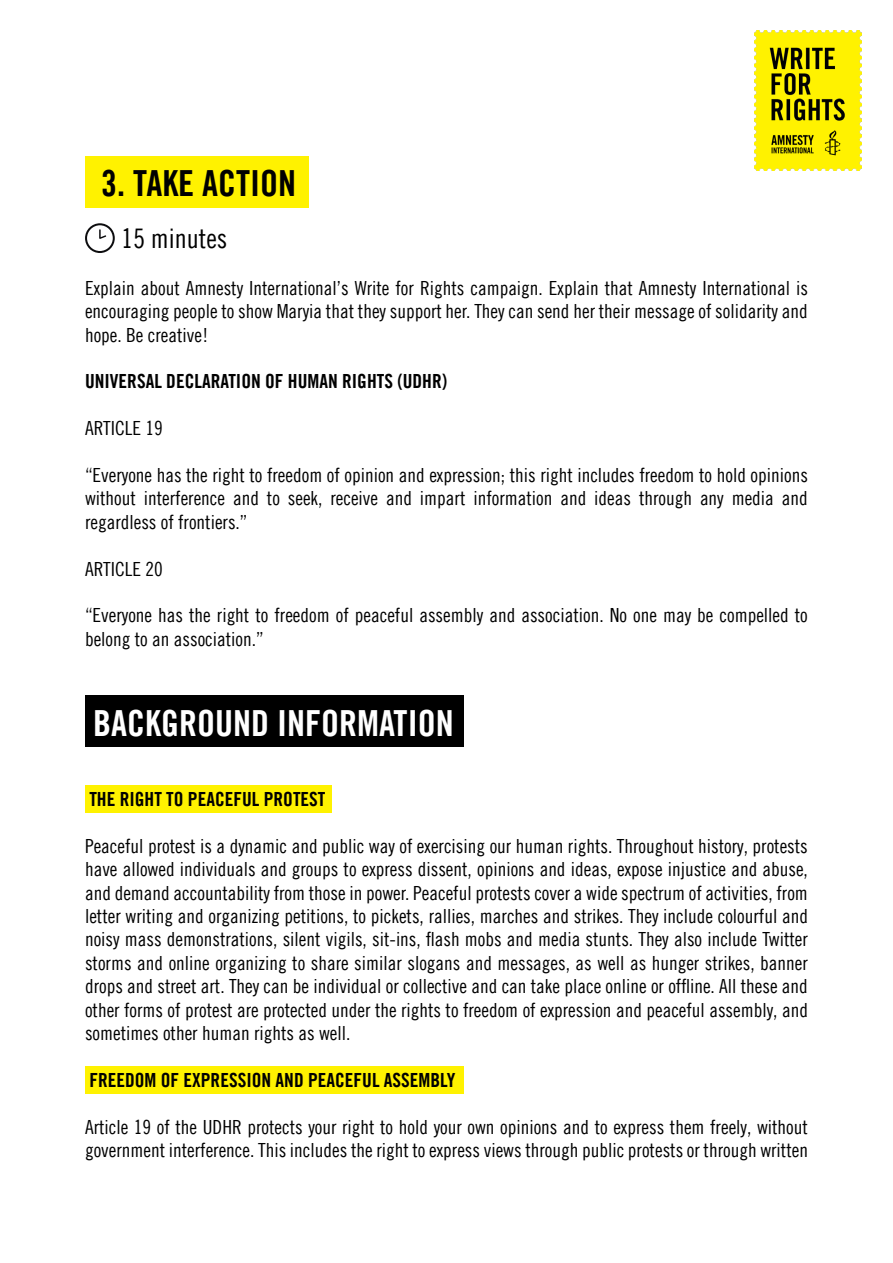
<style>
.page{position:relative;width:893px;height:1263px;background:#fff}
.page>*{position:absolute;margin:0;border:0;box-sizing:border-box;transform-origin:0 0}
.t1{font:36px "Amnesty Trade Gothic Bd Cn 20";color:#fff}
.t2{font:36px "Amnesty Trade Gothic Bd Cn 20";color:#000}
.t3{font:27px "Amnesty Trade Gothic Cn 18";color:#000}
.t4{font:19.5px/23.4px "Amnesty Trade Gothic Cn 18";color:#000;text-align:justify}
.t5{font:19.5px "Amnesty Trade Gothic Bd Cn 20";color:#000}
</style>
<div class="page">
<div style="left:85px;top:1066px;width:378px;height:27px;background:#fff200"></div>
<div style="left:85px;top:785px;width:247px;height:27px;background:#fff200"></div>
<div style="left:85px;top:695px;width:378px;height:52px;background:#000"></div>
<div style="left:85px;top:156px;width:223px;height:52px;background:#fff200"></div>
<svg style="left:85px;top:223px;width:30px;height:30px"></svg>
<img style="left:754px;top:31px;width:108px;height:139px">
<h1 class="t2" style="left:101px;top:161px;width:197px">3. TAKE ACTION</h1>
<h2 class="t3" style="left:121px;top:222px;width:108px">15 minutes</h2>
<p class="t4" style="left:85px;top:276px;width:724px">Explain about Amnesty International’s Write for Rights campaign. Explain that Amnesty International is encouraging people to show Maryia that they support her. They can send her their message of solidarity and hope. Be creative!</p>
<p class="t5" style="left:85px;top:370px;width:364px">UNIVERSAL DECLARATION OF HUMAN RIGHTS (UDHR)</p>
<p class="t4" style="left:85px;top:416px;width:79px">ARTICLE 19</p>
<p class="t4" style="left:85px;top:463px;width:724px">“Everyone has the right to freedom of opinion and expression; this right includes freedom to hold opinions without interference and to seek, receive and impart information and ideas through any media and regardless of frontiers.”</p>
<p class="t4" style="left:85px;top:557px;width:79px">ARTICLE 20</p>
<p class="t4" style="left:85px;top:604px;width:724px">“Everyone has the right to freedom of peaceful assembly and association. No one may be compelled to belong to an association.”</p>
<h1 class="t1" style="left:93px;top:701px;width:362px">BACKGROUND INFORMATION</h1>
<p class="t5" style="left:89px;top:787px;width:238px">THE RIGHT TO PEACEFUL PROTEST</p>
<p class="t4" style="left:85px;top:834px;width:724px">Peaceful protest is a dynamic and public way of exercising our human rights. Throughout history, protests have allowed individuals and groups to express dissent, opinions and ideas, expose injustice and abuse, and demand accountability from those in power. Peaceful protests cover a wide spectrum of activities, from letter writing and organizing petitions, to pickets, rallies, marches and strikes. They include colourful and noisy mass demonstrations, silent vigils, sit-ins, flash mobs and media stunts. They also include Twitter storms and online organizing to share similar slogans and messages, as well as hunger strikes, banner drops and street art. They can be individual or collective and can take place online or offline. All these and other forms of protest are protected under the rights to freedom of expression and peaceful assembly, and sometimes other human rights as well.</p>
<p class="t5" style="left:89px;top:1068px;width:367px">FREEDOM OF EXPRESSION AND PEACEFUL ASSEMBLY</p>
<p class="t4" style="left:85px;top:1115px;width:724px">Article 19 of the UDHR protects your right to hold your own opinions and to express them freely, without government interference. This includes the right to express views through public protests or through written</p>
</div>
